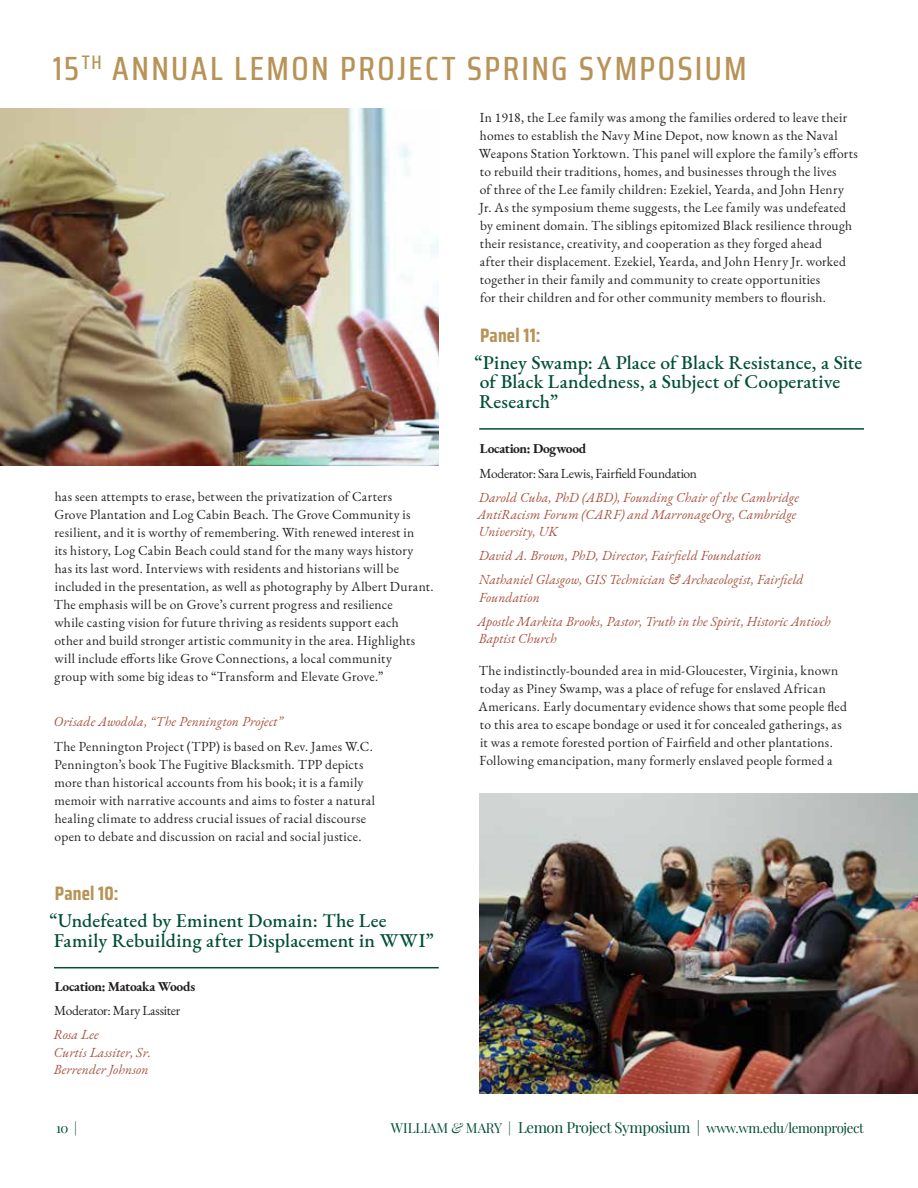
<style>
.page{position:relative;width:918px;height:1188px;background:#fff}
.page>*{position:absolute;margin:0;border:0;box-sizing:border-box;transform-origin:0 0}
.t1{font:500 33.6px "Saira Condensed";letter-spacing:.07em;color:#b89357}
.t2{font:500 19.5px/19.5px "EB Garamond";letter-spacing:.005em;color:#004e38}
.t3{font:700 19.5px "Saira Condensed";letter-spacing:.005em;color:#b89357}
.t4{font:13.5px/18px "EB Garamond";letter-spacing:.02em;color:#231f20}
.t5{font:italic 13.5px/17.7px "EB Garamond";letter-spacing:.01em;color:#a8523f}
.t6{font:13.5px "Playfair Display";letter-spacing:-.025em;color:#004e38}
.t7{font:13.5px "EB Garamond";letter-spacing:-.02em;color:#231f20}
.t8{font:700 13.5px "EB Garamond";letter-spacing:-.02em;color:#231f20}
.s1{font-style:italic}
.s2{font-size:15px}
</style>
<div class="page">
<hr style="left:54px;top:967px;width:385px;height:1px;background:#004e38">
<hr style="left:479px;top:428px;width:385px;height:2px;background:#004e38">
<img style="left:0;top:108px;width:439px;height:357px">
<img style="left:479px;top:793px;width:439px;height:301px">
<h1 class="t1" style="left:53px;top:43px;width:695px">15<sup>TH</sup> ANNUAL LEMON PROJECT SPRING SYMPOSIUM</h1>
<p class="t4" style="left:54px;top:488px;width:381px">has seen attempts to erase, between the privatization of Carters<br>Grove Plantation and Log Cabin Beach. The Grove Community is resilient, and it is worthy of remembering. With renewed interest in<br>its history, Log Cabin Beach could stand for the many ways history<br>has its last word. Interviews with residents and historians will be included in the presentation, as well as photography by Albert Durant.<br>The emphasis will be on Grove’s current progress and resilience<br>while casting vision for future thriving as residents support each<br>other and build stronger artistic community in the area. Highlights will include efforts like Grove Connections, a local community<br>group with some big ideas to “Transform and Elevate Grove.”</p>
<p class="t5" style="left:54px;top:713px;width:230px">Orisade Awodola, “The Pennington Project”</p>
<p class="t4" style="left:54px;top:737px;width:323px">The Pennington Project (TPP) is based on Rev. James W.C.<br>Pennington’s book The Fugitive Blacksmith. TPP depicts more than historical accounts from his book; it is a family memoir with narrative accounts and aims to foster a natural healing climate to address crucial issues of racial discourse open to debate and discussion on racial and social justice.</p>
<h2 class="t3" style="left:55px;top:879px;width:65px">Panel 10:</h2>
<h2 class="t2" style="left:49px;top:911px;width:386px">“Undefeated by Eminent Domain: The Lee<br>Family Rebuilding after Displacement in WWI”</h2>
<p class="t8" style="left:55px;top:977px;width:142px">Location: Matoaka Woods</p>
<p class="t7" style="left:54px;top:1002px;width:127px">Moderator: Mary Lassiter</p>
<p class="t5" style="left:53px;top:1026px;width:99px">Rosa Lee<br>Curtis Lassiter, Sr.<br>Berrender Johnson</p>
<p class="t4" style="left:479px;top:109px;width:381px">In 1918, the Lee family was among the families ordered to leave their homes to establish the Navy Mine Depot, now known as the Naval Weapons Station Yorktown. This panel will explore the family’s efforts to rebuild their traditions, homes, and businesses through the lives<br>of three of the Lee family children: Ezekiel, Yearda, and John Henry Jr. As the symposium theme suggests, the Lee family was undefeated by eminent domain. The siblings epitomized Black resilience through their resistance, creativity, and cooperation as they forged ahead<br>after their displacement. Ezekiel, Yearda, and John Henry Jr. worked together in their family and community to create opportunities<br>for their children and for other community members to flourish.</p>
<h2 class="t3" style="left:480px;top:320px;width:62px">Panel 11:</h2>
<h2 class="t2" style="left:475px;top:353px;width:389px">“Piney Swamp: A Place of Black Resistance, a Site of Black Landedness, a Subject of Cooperative<br>Research”</h2>
<p class="t8" style="left:480px;top:439px;width:108px">Location: Dogwood</p>
<p class="t7" style="left:480px;top:464px;width:219px">Moderator: Sara Lewis, Fairfield Foundation</p>
<p class="t5" style="left:477px;top:489px;width:323px;line-height:17.2px">Darold Cuba, PhD (ABD), Founding Chair of the Cambridge<br>AntiRacism Forum (CARF) and MarronageOrg, Cambridge<br>University, UK</p>
<p class="t5" style="left:479px;top:544px;width:326px;line-height:24px">David A. Brown, PhD, Director, Fairfield Foundation<br>Nathaniel Glasgow, GIS Technician &amp; Archaeologist, Fairfield</p>
<p class="t5" style="left:477px;top:585px;width:355px;line-height:24px">Foundation<br>Apostle Markita Brooks, Pastor, Truth in the Spirit, Historic Antioch</p>
<p class="t5" style="left:479px;top:630px;width:79px">Baptist Church</p>
<p class="t4" style="left:478px;top:661px;width:370px">The indistinctly-bounded area in mid-Gloucester, Virginia, known today as Piney Swamp, was a place of refuge for enslaved African Americans. Early documentary evidence shows that some people fled to this area to escape bondage or used it for concealed gatherings, as it was a remote forested portion of Fairfield and other plantations.<br>Following emancipation, many formerly enslaved people formed a</p>
<p class="t6" style="left:56px;top:1117px;width:23px">10 |</p>
<p class="t6" style="left:391px;top:1117px;width:475px">WILLIAM <span class="s1">&amp;</span> MARY | <span class="s2">Lemon Project Symposium |</span> www.wm.edu/lemonproject</p>
</div>
